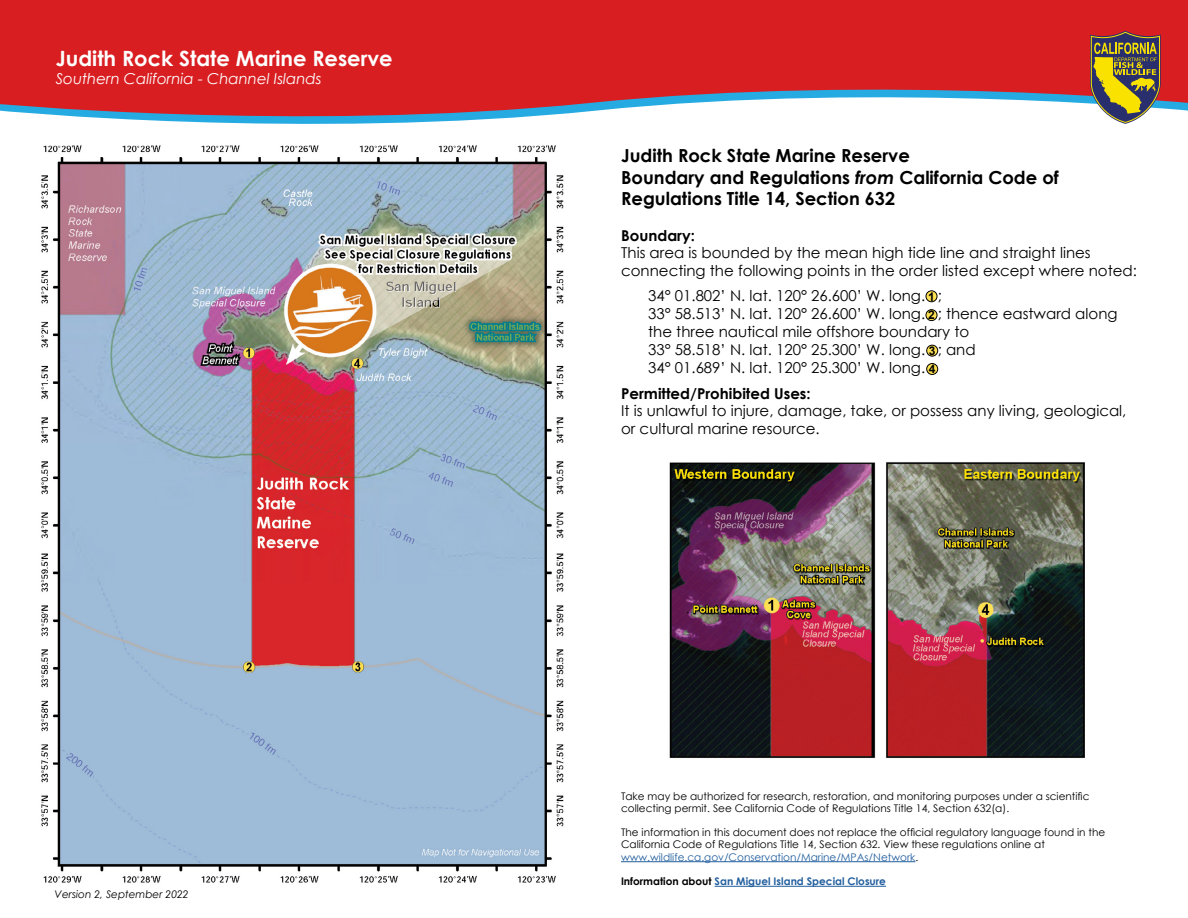
<style>
.page{position:relative;width:1188px;height:918px;background:#fff}
.page>*{position:absolute;margin:0;border:0;box-sizing:border-box;transform-origin:0 0}
.t1{font:700 21px "Century Gothic";color:#fff}
.t2{font:700 18px "Century Gothic";color:#000}
.t3{font:15px/17.7px "Century Gothic";color:#000}
.t4{font:700 15px "Century Gothic";color:#000}
.t5{font:italic 15px "Century Gothic";color:#fff}
.t6{font:700 12px "Arial";color:#000}
.t7{font:10.5px/12.6px "Century Gothic";color:#000}
.t8{font:700 10.5px "Century Gothic";color:#215e9e}
.t9{font:italic 10.5px "Century Gothic";color:#000}
.s1{font-style:italic}
.s2{color:#215e9e}
.s3{color:#000}
</style>
<div class="page">
<svg style="left:0;top:0;width:1187px;height:124px;background:#d13d43"></svg>
<svg style="left:1090px;top:31px;width:71px;height:93px;background:#8e8155"></svg>
<svg style="left:1187px;top:0;width:1px;height:111px"></svg>
<hr style="left:621px;top:861px;width:294px;height:1px;background:#215e9e">
<hr style="left:715px;top:886px;width:171px;height:1px;background:#215e9e">
<div style="left:927px;top:345px;width:11px;height:11px;background:#ffe252;border-radius:50%"></div>
<div style="left:927px;top:345px;width:11px;height:11px;border:1px solid #000;border-radius:50%"></div>
<div style="left:926px;top:310px;width:11px;height:11px;background:#ffe252;border-radius:50%"></div>
<div style="left:926px;top:309px;width:11px;height:12px;border:1px solid #000;border-radius:50%"></div>
<div style="left:926px;top:291px;width:11px;height:11px;background:#ffe252;border-radius:50%"></div>
<div style="left:926px;top:291px;width:11px;height:11px;border:1px solid #000;border-radius:50%"></div>
<div style="left:927px;top:364px;width:11px;height:10px;background:#ffe252;border-radius:50%"></div>
<div style="left:927px;top:363px;width:11px;height:12px;border:1px solid #000;border-radius:50%"></div>
<img style="left:41px;top:145px;width:523px;height:738px">
<img style="left:669px;top:462px;width:416px;height:296px">
<h1 class="t1" style="left:56px;top:42px;width:338px">Judith Rock State Marine Reserve</h1>
<p class="t5" style="left:56px;top:68px;width:267px">Southern California - Channel Islands</p>
<p class="t9" style="left:55px;top:886px;width:136px">Version 2, September 2022</p>
<p class="t2" style="left:621px;top:142px;width:290px">Judith Rock State Marine Reserve</p>
<p class="t2" style="left:621px;top:163px;width:439px">Boundary and Regulations <span class="s1">from</span> California Code of</p>
<p class="t2" style="left:621px;top:185px;width:275px">Regulations Title 14, Section 632</p>
<p class="t4" style="left:621px;top:224px;width:75px">Boundary:</p>
<p class="t3" style="left:621px;top:244px;width:517px">This area is bounded by the mean high tide line and straight lines connecting the following points in the order listed except where noted:</p>
<p class="t3" style="left:648px;top:287px;width:295px">34° 01.802’ N. lat. 120° 26.600’ W. long. ;</p>
<p class="t3" style="left:648px;top:305px;width:471px">33° 58.513’ N. lat. 120° 26.600’ W. long. ; thence eastward along the three nautical mile offshore boundary to</p>
<p class="t3" style="left:648px;top:341px;width:329px">33° 58.518’ N. lat. 120° 25.300’ W. long. ; and</p>
<p class="t3" style="left:648px;top:359px;width:279px">34° 01.689’ N. lat. 120° 25.300’ W. long.</p>
<p class="t4" style="left:621px;top:382px;width:191px">Permitted/Prohibited Uses:</p>
<p class="t3" style="left:621px;top:402px;width:507px">It is unlawful to injure, damage, take, or possess any living, geological, or cultural marine resource.</p>
<p class="t6" style="left:928px;top:288px;width:8px">1</p>
<p class="t6" style="left:928px;top:307px;width:8px">2</p>
<p class="t6" style="left:929px;top:342px;width:8px">3</p>
<p class="t6" style="left:929px;top:361px;width:8px">4</p>
<p class="t7" style="left:621px;top:790px;width:470px;line-height:12px">Take may be authorized for research, restoration, and monitoring purposes under a scientific collecting permit. See California Code of Regulations Title 14, Section 632(a).</p>
<p class="t7" style="left:621px;top:825px;width:486px">The information in this document does not replace the official regulatory language found in the<br>California Code of Regulations Title 14, Section 632. View these regulations online at <span class="s2">www.wildlife.ca.gov/Conservation/Marine/MPAs/Network</span>.</p>
<p class="t8" style="left:621px;top:874px;width:267px"><span class="s3">Information about</span> San Miguel Island Special Closure</p>
</div>
